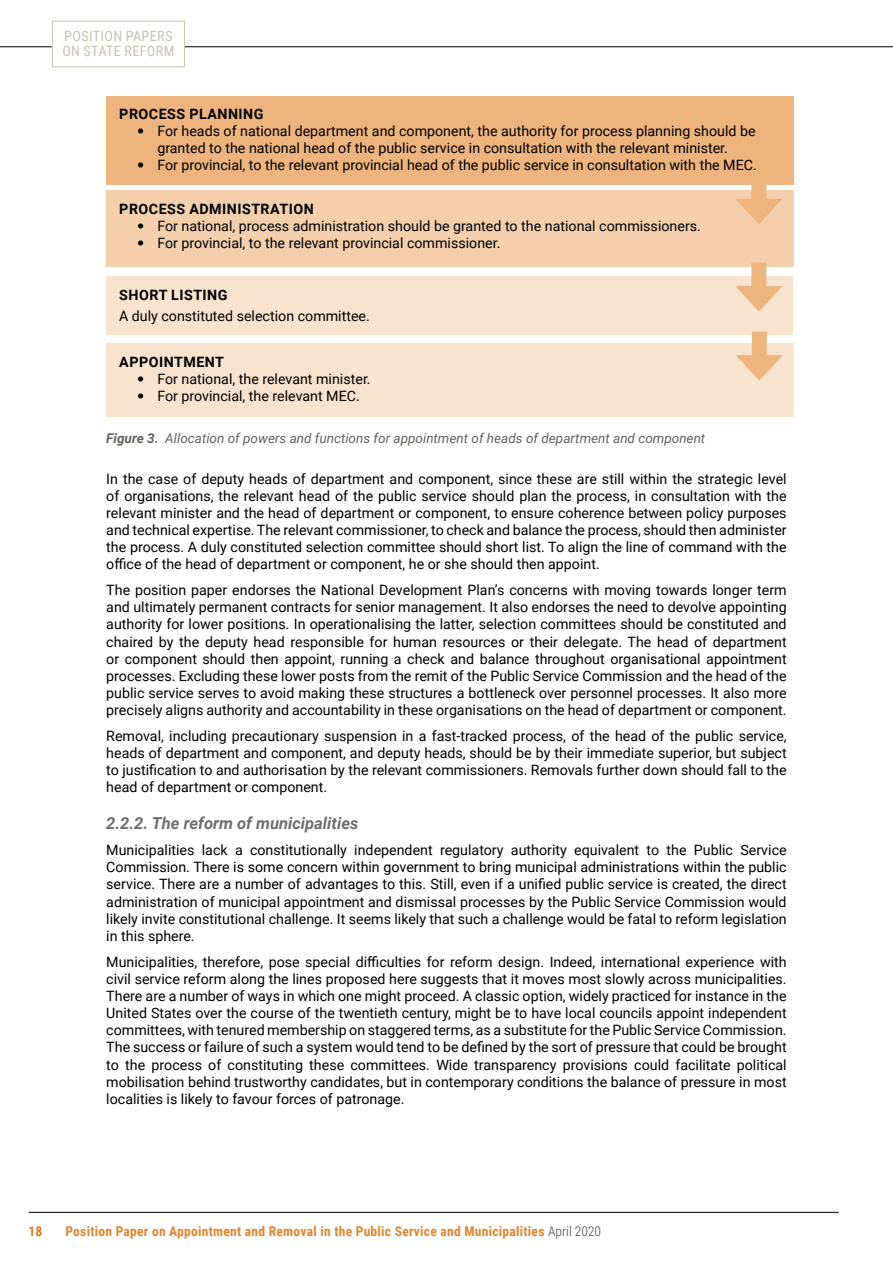
<style>
.page{position:relative;width:893px;height:1263px;background:#fff}
.page>*{position:absolute;margin:0;border:0;box-sizing:border-box;transform-origin:0 0}
.t1{font:italic 700 16.5px "Roboto";color:#6d6e71}
.t2{font:14.25px/17.1px "Roboto";color:#000;text-align:justify}
.t3{font:700 14.25px "Roboto";letter-spacing:.035em;color:#000}
.t4{font:14.25px/14.7px "Roboto Condensed";letter-spacing:.025em;color:#c9c2b3}
.t5{font:italic 13.5px "Roboto";color:#61615e}
.t6{font:700 13.5px "Roboto Condensed";letter-spacing:.02em;color:#e0852e}
.t7{font:700 13.5px "Roboto Condensed";color:#dd7a1c}
.s1{font-family:"Avenir"}
.s2{font-weight:700}
.s3{font-weight:300;color:#414042}
</style>
<div class="page">
<hr style="left:0;top:47px;width:893px;height:1px;background:#000">
<hr style="left:29px;top:1212px;width:810px;height:1px;background:#000">
<div style="left:52px;top:21px;width:132px;height:46px;background:#fff"></div>
<div style="left:52px;top:21px;width:133px;height:46px;border:1px solid #c9c2b3"></div>
<div style="left:106px;top:96px;width:688px;height:89px;background:#edb47e"></div>
<div style="left:106px;top:191px;width:688px;height:76px;background:#f4cfac"></div>
<div style="left:106px;top:276px;width:687px;height:59px;background:#f8e3ce"></div>
<div style="left:106px;top:343px;width:688px;height:74px;background:#f8e3ce"></div>
<div style="left:751px;top:175px;width:15px;height:34px;background:#edb47e"></div>
<svg style="left:736px;top:199px;width:46px;height:25px"></svg>
<div style="left:751px;top:263px;width:15px;height:33px;background:#edb47e"></div>
<svg style="left:735px;top:286px;width:47px;height:25px"></svg>
<div style="left:752px;top:332px;width:15px;height:33px;background:#edb47e"></div>
<svg style="left:736px;top:355px;width:47px;height:26px"></svg>
<p class="t4" style="left:62px;top:28px;width:114px">POSITION PAPERS<br>ON STATE REFORM</p>
<p class="t3" style="left:119px;top:104px;width:146px">PROCESS PLANNING</p>
<p class="t2" style="left:137px;top:122px;width:620px;text-align:center"><span class="s1">•</span> For heads of national department and component, the authority for process planning should be granted to the national head of the public service in consultation with the relevant minister.</p>
<p class="t2" style="left:137px;top:156px;width:621px"><span class="s1">•</span> For provincial, to the relevant provincial head of the public service in consultation with the MEC.</p>
<p class="t3" style="left:119px;top:199px;width:196px">PROCESS ADMINISTRATION</p>
<p class="t2" style="left:137px;top:217px;width:565px"><span class="s1">•</span> For national, process administration should be granted to the national commissioners.</p>
<p class="t2" style="left:137px;top:234px;width:365px"><span class="s1">•</span> For provincial, to the relevant provincial commissioner.</p>
<p class="t3" style="left:119px;top:285px;width:110px">SHORT LISTING</p>
<p class="t2" style="left:119px;top:307px;width:252px">A duly constituted selection committee.</p>
<p class="t3" style="left:119px;top:352px;width:106px">APPOINTMENT</p>
<p class="t2" style="left:137px;top:370px;width:235px"><span class="s1">•</span> For national, the relevant minister.</p>
<p class="t2" style="left:137px;top:387px;width:224px"><span class="s1">•</span> For provincial, the relevant MEC.</p>
<p class="t5" style="left:106px;top:428px;width:600px"><span class="s2">Figure 3.</span> Allocation of powers and functions for appointment of heads of department and component</p>
<p class="t2" style="left:106px;top:469px;width:682px">In the case of deputy heads of department and component, since these are still within the strategic level of organisations, the relevant head of the public service should plan the process, in consultation with the relevant minister and the head of department or component, to ensure coherence between policy purposes and technical expertise. The relevant commissioner, to check and balance the process, should then administer the process. A duly constituted selection committee should short list. To align the line of command with the office of the head of department or component, he or she should then appoint.</p>
<p class="t2" style="left:106px;top:581px;width:682px">The position paper endorses the National Development Plan’s concerns with moving towards longer term and ultimately permanent contracts for senior management. It also endorses the need to devolve appointing authority for lower positions. In operationalising the latter, selection committees should be constituted and chaired by the deputy head responsible for human resources or their delegate. The head of department or component should then appoint, running a check and balance throughout organisational appointment processes. Excluding these lower posts from the remit of the Public Service Commission and the head of the public service serves to avoid making these structures a bottleneck over personnel processes. It also more precisely aligns authority and accountability in these organisations on the head of department or component.</p>
<p class="t2" style="left:106px;top:727px;width:682px">Removal, including precautionary suspension in a fast-tracked process, of the head of the public service, heads of department and component, and deputy heads, should be by their immediate superior, but subject to justification to and authorisation by the relevant commissioners. Removals further down should fall to the head of department or component.</p>
<p class="t1" style="left:106px;top:812px;width:254px">2.2.2. The reform of municipalities</p>
<p class="t2" style="left:106px;top:841px;width:682px">Municipalities lack a constitutionally independent regulatory authority equivalent to the Public Service Commission. There is some concern within government to bring municipal administrations within the public service. There are a number of advantages to this. Still, even if a unified public service is created, the direct administration of municipal appointment and dismissal processes by the Public Service Commission would likely invite constitutional challenge. It seems likely that such a challenge would be fatal to reform legislation in this sphere.</p>
<p class="t2" style="left:106px;top:953px;width:682px">Municipalities, therefore, pose special difficulties for reform design. Indeed, international experience with civil service reform along the lines proposed here suggests that it moves most slowly across municipalities.<br>There are a number of ways in which one might proceed. A classic option, widely practiced for instance in the United States over the course of the twentieth century, might be to have local councils appoint independent committees, with tenured membership on staggered terms, as a substitute for the Public Service Commission.<br>The success or failure of such a system would tend to be defined by the sort of pressure that could be brought to the process of constituting these committees. Wide transparency provisions could facilitate political mobilisation behind trustworthy candidates, but in contemporary conditions the balance of pressure in most localities is likely to favour forces of patronage.</p>
<p class="t7" style="left:29px;top:1222px;width:15px">18</p>
<p class="t6" style="left:65px;top:1222px;width:537px">Position Paper on Appointment and Removal in the Public Service and Municipalities <span class="s3">April 2020</span></p>
</div>
